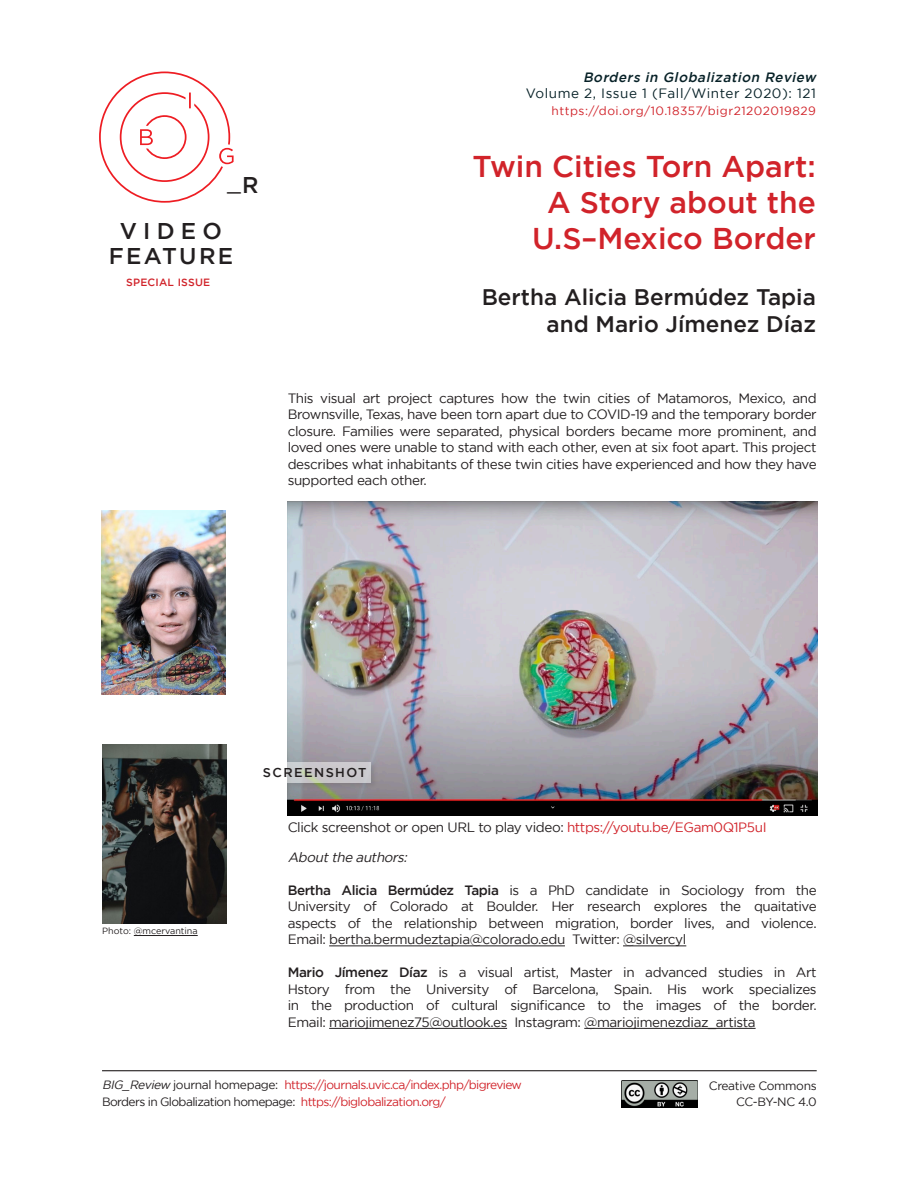
<style>
.page{position:relative;width:918px;height:1188px;background:#fff}
.page>*{position:absolute;margin:0;border:0;box-sizing:border-box;transform-origin:0 0}
.t1{font:500 30px "Gotham";color:#d1232a}
.t2{font:22.95px "Gotham";color:#231f20}
.t3{font:500 22.8px/25.5px "Gotham";letter-spacing:.1em;color:#231f20;text-align:center}
.t4{font:500 22.5px/27px "Gotham";color:#231f20;text-align:right}
.t5{font:13.5px/16.5px "Gotham";letter-spacing:-.03em;color:#231f20;text-align:justify}
.t6{font:13.5px "Gotham";letter-spacing:.04em;color:#072127}
.t7{font:italic 500 13.5px "Gotham";color:#072127}
.t8{font:italic 13.5px "Gotham";color:#231f20}
.t9{font:500 12.9px "Gotham";letter-spacing:.11em;color:#231f20}
.t10{font:12px/16.5px "Gotham";letter-spacing:-.05em;color:#d1232a}
.t11{font:12px "Gotham";letter-spacing:.04em;color:#d1232a}
.t12{font:12px "Gotham";letter-spacing:-.03em;color:#231f20}
.t13{font:500 10.5px "Gotham";letter-spacing:.02em;color:#d1232a}
.t14{font:9px "Gotham";color:#231f20}
.s1{color:#d1232a}
.s2{font-weight:500}
.s3{font-style:italic;color:#231f20}
.s4{color:#231f20}
</style>
<div class="page">
<img style="left:287px;top:502px;width:530px;height:314px">
<hr style="left:329px;top:946px;width:236px;height:1px;background:#231f20">
<hr style="left:623px;top:946px;width:63px;height:1px;background:#231f20">
<hr style="left:329px;top:1028px;width:178px;height:1px;background:#231f20">
<hr style="left:584px;top:1028px;width:172px;height:1px;background:#231f20">
<svg style="left:99px;top:72px;width:135px;height:131px"></svg>
<img style="left:622px;top:1081px;width:76px;height:26px">
<hr style="left:102px;top:1070px;width:715px;height:1px;background:#231f20">
<div style="left:286px;top:761px;width:92px;height:29px;background:#231f20;opacity:.25"></div>
<svg style="left:287px;top:762px;width:84px;height:21px;background:#c9c8ca"></svg>
<img style="left:102px;top:511px;width:124px;height:184px">
<img style="left:102px;top:744px;width:124px;height:180px">
<hr style="left:134px;top:935px;width:64px;height:1px;background:#231f20">
<p class="t2" style="left:227px;top:170px;width:33px">_<sub>R</sub></p>
<p class="t3" style="left:109px;top:217px;width:126px">VIDEO<br>FEATURE</p>
<p class="t13" style="left:126px;top:276px;width:85px">SPECIAL ISSUE</p>
<p class="t7" style="left:583px;top:69px;width:238px">Borders in Globalization Review</p>
<p class="t6" style="left:526px;top:86px;width:292px">Volume 2, Issue 1 (Fall/Winter 2020): 121</p>
<p class="t11" style="left:552px;top:104px;width:266px">https://doi.org/10.18357/bigr21202019829</p>
<p class="t1" style="left:472px;top:149px;width:345px">Twin Cities Torn Apart:</p>
<p class="t1" style="left:547px;top:185px;width:270px">A Story about the</p>
<p class="t1" style="left:532px;top:221px;width:285px">U.S–Mexico Border</p>
<p class="t4" style="left:482px;top:283px;width:336px">Bertha Alicia Bermúdez Tapia and Mario Jímenez Díaz</p>
<p class="t5" style="left:288px;top:389px;width:531px">This visual art project captures how the twin cities of Matamoros, Mexico, and Brownsville, Texas, have been torn apart due to COVID-19 and the temporary border closure. Families were separated, physical borders became more prominent, and loved ones were unable to stand with each other, even at six foot apart. This project describes what inhabitants of these twin cities have experienced and how they have supported each other.</p>
<p class="t14" style="left:102px;top:926px;width:97px">Photo: @mcervantina</p>
<p class="t9" style="left:263px;top:765px;width:105px">SCREENSHOT</p>
<p class="t5" style="left:288px;top:818px;width:480px">Click screenshot or open URL to play video: <span class="s1">https://youtu.be/EGam0Q1P5uI</span></p>
<p class="t8" style="left:288px;top:849px;width:124px">Aboutthe authors:</p>
<p class="t5" style="left:288px;top:881px;width:531px"><span class="s2">Bertha Alicia Bermúdez Tapia</span> is a PhD candidate in Sociology from the University of Colorado at Boulder. Her research explores the quaitative aspects of the relationship between migration, border lives, and violence.<br>Email: bertha.bermudeztapia@colorado.edu Twitter: @silvercyl</p>
<p class="t5" style="left:288px;top:964px;width:531px"><span class="s2">Mario Jímenez Díaz</span> is a visual artist, Master in advanced studies in Art Hstory from the University of Barcelona, Spain. His work specializes in the production of cultural significance to the images of the border.<br>Email: mariojimenez75@outlook.es Instagram: @mariojimenezdiaz_artista</p>
<p class="t10" style="left:102px;top:1076px;width:421px"><span class="s3">BIG_Review</span> <span class="s4">journal homepage:</span> https://journals.uvic.ca/index.php/bigreview<br><span class="s4">Borders in Globalization homepage:</span> https://biglobalization.org/</p>
<p class="t12" style="left:709px;top:1079px;width:109px">Creative Commons</p>
<p class="t12" style="left:736px;top:1095px;width:82px">CC-BY-NC 4.0</p>
</div>
